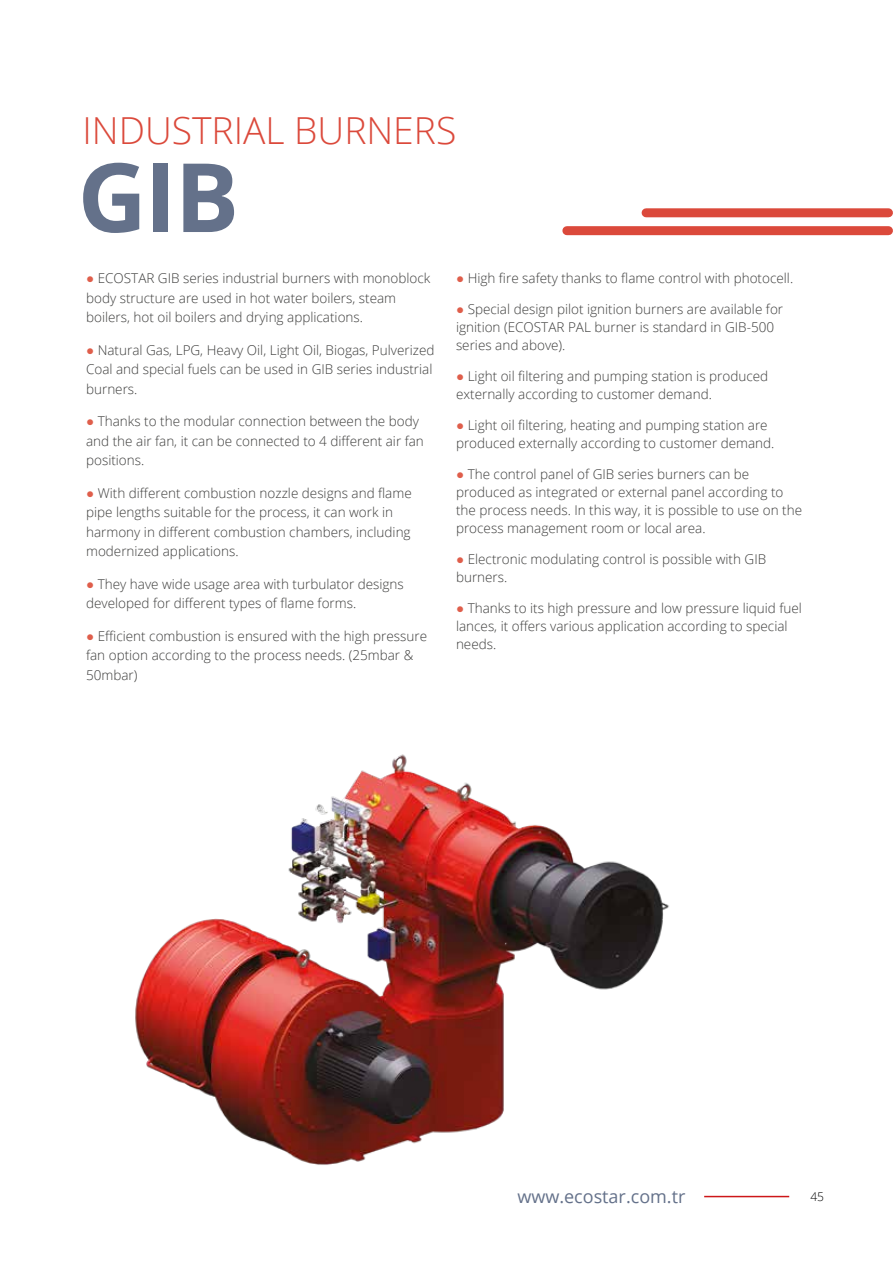
<style>
.page{position:relative;width:893px;height:1263px;background:#fff}
.page>*{position:absolute;margin:0;border:0;box-sizing:border-box;transform-origin:0 0}
.t1{font:700 95.7px "Open Sans";color:#64718a}
.t2{font:300 37.2px "Open Sans";color:#db493b}
.t3{font:18px "Open Sans";color:#64718a}
.t4{font:300 13.5px/19.5px "Open Sans";color:#3c3c3b}
.t5{font:300 12px "Open Sans";color:#000}
.s1{font-family:"Arial";font-weight:400;color:#df5e4b}
</style>
<div class="page">
<div style="left:646px;top:208px;width:242px;height:9px;background:#db493b"></div>
<div style="left:567px;top:226px;width:321px;height:9px;background:#db493b"></div>
<img style="left:135px;top:754px;width:534px;height:411px">
<hr style="left:704px;top:1196px;width:85px;height:1px;background:#cd1719">
<h2 class="t2" style="left:82px;top:105px;width:375px">INDUSTRIAL BURNERS</h2>
<h1 class="t1" style="left:78px;top:130px;width:163px">GIB</h1>
<p class="t4" style="left:86px;top:268px;width:346px"><span class="s1">●</span> ECOSTAR GIB series industrial burners with monoblock body structure are used in hot water boilers, steam boilers, hot oil boilers and drying applications.</p>
<p class="t4" style="left:86px;top:340px;width:350px"><span class="s1">●</span> Natural Gas, LPG, Heavy Oil, Light Oil, Biogas, Pulverized<br>Coal and special fuels can be used in GIB series industrial burners.</p>
<p class="t4" style="left:86px;top:411px;width:339px"><span class="s1">●</span> Thanks to the modular connection between the body and the air fan, it can be connected to 4 different air fan positions.</p>
<p class="t4" style="left:86px;top:483px;width:327px"><span class="s1">●</span> With different combustion nozzle designs and flame pipe lengths suitable for the process, it can work in harmony in different combustion chambers, including modernized applications.</p>
<p class="t4" style="left:86px;top:574px;width:319px"><span class="s1">●</span> They have wide usage area with turbulator designs developed for different types of flame forms.</p>
<p class="t4" style="left:86px;top:626px;width:342px"><span class="s1">●</span> Efficient combustion is ensured with the high pressure fan option according to the process needs. (25mbar &amp;<br>50mbar)</p>
<p class="t4" style="left:456px;top:268px;width:339px"><span class="s1">●</span> High fire safety thanks to flame control with photocell.</p>
<p class="t4" style="left:456px;top:300px;width:329px;line-height:18px"><span class="s1">●</span> Special design pilot ignition burners are available for ignition (ECOSTAR PAL burner is standard in GIB-500 series and above).</p>
<p class="t4" style="left:456px;top:367px;width:314px;line-height:18px"><span class="s1">●</span> Light oil filtering and pumping station is produced externally according to customer demand.</p>
<p class="t4" style="left:456px;top:416px;width:320px;line-height:18px"><span class="s1">●</span> Light oil filtering, heating and pumping station are produced externally according to customer demand.</p>
<p class="t4" style="left:456px;top:465px;width:348px;line-height:18px"><span class="s1">●</span> The control panel of GIB series burners can be produced as integrated or external panel according to the process needs. In this way, it is possible to use on the process management room or local area.</p>
<p class="t4" style="left:456px;top:550px;width:312px;line-height:18px"><span class="s1">●</span> Electronic modulating control is possible with GIB burners.</p>
<p class="t4" style="left:456px;top:598px;width:347px;line-height:18px"><span class="s1">●</span> Thanks to its high pressure and low pressure liquid fuel lances, it offers various application according to special needs.</p>
<h3 class="t3" style="left:517px;top:1184px;width:170px">www.ecostar.com.tr</h3>
<p class="t5" style="left:810px;top:1188px;width:15px">45</p>
</div>
